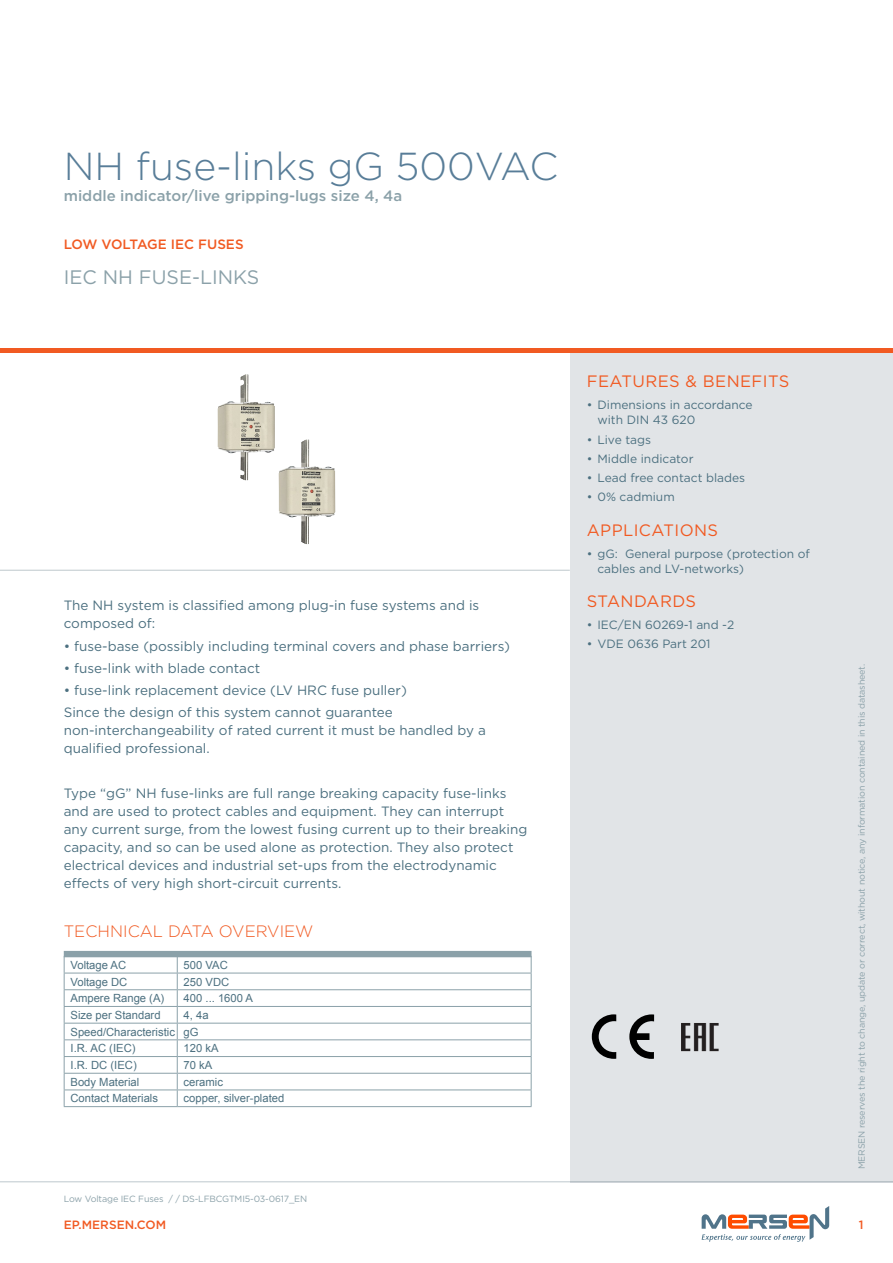
<style>
.page{position:relative;width:893px;height:1263px;background:#fff}
.page>*{position:absolute;margin:0;border:0;box-sizing:border-box;transform-origin:0 0}
.t1{font:300 39px "Gotham";color:#587d98}
.t2{font:19.5px "Gotham";color:#8ba1a9}
.t3{font:16.5px "Gotham";letter-spacing:.025em;color:#f15a22}
.t4{font:300 16.5px "Gotham";color:#f15a22}
.t5{font:500 15px "Gotham";color:#8ba1a9}
.t6{font:13.5px/18px "Gotham";color:#4c7080}
.t7{font:500 13.5px "Gotham";color:#f15a22}
.t8{font:12px/15px "Gotham";color:#4c7080}
.t9{font:500 12px "Gotham";color:#f15a22}
.t10{font:11.25px/16.6px "Arial";color:#4c7080}
.t11{font:9px "Gotham";letter-spacing:-.015em;color:#8ba1a9}
</style>
<div class="page">
<hr style="left:0;top:1181px;width:893px;height:1px;background:#bec8cd">
<div style="left:570px;top:353px;width:323px;height:829px;background:#e1e4e7"></div>
<hr style="left:0;top:349px;width:893px;height:4px;background:#f15a22">
<hr style="left:0;top:570px;width:570px;height:1px;background:#bec8cd">
<svg style="left:702px;top:1206px;width:127px;height:36px"></svg>
<div style="left:64px;top:951px;width:467px;height:6px;background:#8ba1a9"></div>
<hr style="left:64px;top:973px;width:113px;height:1px;background:#8ba1a9">
<hr style="left:177px;top:973px;width:354px;height:1px;background:#8ba1a9">
<hr style="left:64px;top:989px;width:113px;height:1px;background:#8ba1a9">
<hr style="left:177px;top:989px;width:354px;height:1px;background:#8ba1a9">
<hr style="left:64px;top:1006px;width:113px;height:1px;background:#8ba1a9">
<hr style="left:177px;top:1006px;width:354px;height:1px;background:#8ba1a9">
<hr style="left:64px;top:1023px;width:113px;height:1px;background:#8ba1a9">
<hr style="left:177px;top:1023px;width:354px;height:1px;background:#8ba1a9">
<hr style="left:64px;top:1039px;width:113px;height:1px;background:#8ba1a9">
<hr style="left:177px;top:1039px;width:354px;height:1px;background:#8ba1a9">
<hr style="left:64px;top:1056px;width:113px;height:1px;background:#8ba1a9">
<hr style="left:177px;top:1056px;width:354px;height:1px;background:#8ba1a9">
<hr style="left:64px;top:1073px;width:113px;height:1px;background:#8ba1a9">
<hr style="left:177px;top:1073px;width:354px;height:1px;background:#8ba1a9">
<hr style="left:64px;top:1089px;width:113px;height:1px;background:#8ba1a9">
<svg style="left:64px;top:957px;width:1px;height:149px"></svg>
<hr style="left:64px;top:1106px;width:113px;height:1px;background:#8ba1a9">
<hr style="left:177px;top:1089px;width:354px;height:1px;background:#8ba1a9">
<svg style="left:177px;top:957px;width:1px;height:149px"></svg>
<svg style="left:531px;top:957px;width:1px;height:149px"></svg>
<hr style="left:177px;top:1106px;width:354px;height:1px;background:#8ba1a9">
<img style="left:217px;top:374px;width:118px;height:170px">
<svg style="left:629px;top:1014px;width:25px;height:45px"></svg>
<svg style="left:592px;top:1014px;width:24px;height:45px"></svg>
<img style="left:681px;top:1023px;width:38px;height:29px">
<h1 class="t1" style="left:64px;top:142px;width:496px">NH fuse-links gG 500VAC</h1>
<p class="t5" style="left:64px;top:186px;width:340px">middle indicator/live gripping-lugs size 4, 4a</p>
<p class="t7" style="left:64px;top:235px;width:181px">LOW VOLTAGE IEC FUSES</p>
<h2 class="t2" style="left:64px;top:264px;width:197px">IEC NH FUSE-LINKS</h2>
<p class="t6" style="left:64px;top:596px;width:417px">The NH system is classified among plug-in fuse systems and is composed of:</p>
<p class="t6" style="left:64px;top:637px;width:448px">• fuse-base (possibly including terminal covers and phase barriers)</p>
<p class="t6" style="left:64px;top:659px;width:198px">• fuse-link with blade contact</p>
<p class="t6" style="left:64px;top:679px;width:345px;line-height:22.2px">• fuse-link replacement device (LV HRC fuse puller)<br>Since the design of this system cannot guarantee</p>
<p class="t6" style="left:64px;top:721px;width:424px">non-interchangeability of rated current it must be handled by a qualified professional.</p>
<p class="t6" style="left:64px;top:784px;width:465px">Type “gG” NH fuse-links are full range breaking capacity fuse-links and are used to protect cables and equipment. They can interrupt any current surge, from the lowest fusing current up to their breaking capacity, and so can be used alone as protection. They also protect electrical devices and industrial set-ups from the electrodynamic effects of very high short-circuit currents.</p>
<p class="t4" style="left:64px;top:921px;width:251px">TECHNICAL DATA OVERVIEW</p>
<p class="t10" style="left:71px;top:957px;width:57px">Voltage AC</p>
<p class="t10" style="left:184px;top:957px;width:46px">500 VAC</p>
<p class="t10" style="left:71px;top:973px;width:58px">Voltage DC</p>
<p class="t10" style="left:184px;top:973px;width:47px">250 VDC</p>
<p class="t10" style="left:71px;top:990px;width:95px">Ampere Range (A)</p>
<p class="t10" style="left:184px;top:990px;width:71px">400 ... 1600 A</p>
<p class="t10" style="left:71px;top:1007px;width:92px">Size per Standard</p>
<p class="t10" style="left:71px;top:1007px;width:140px;text-indent:113px">4, 4a<br>Speed/Characteristic gG<br>I.R. AC (IEC)</p>
<p class="t10" style="left:184px;top:1040px;width:37px">120 kA</p>
<p class="t10" style="left:71px;top:1057px;width:68px">I.R. DC (IEC)</p>
<p class="t10" style="left:184px;top:1057px;width:30px">70 kA</p>
<p class="t10" style="left:71px;top:1073px;width:70px">Body Material</p>
<p class="t10" style="left:184px;top:1073px;width:41px">ceramic</p>
<p class="t10" style="left:71px;top:1090px;width:89px">Contact Materials</p>
<p class="t10" style="left:184px;top:1090px;width:102px">copper, silver-plated</p>
<p class="t3" style="left:587px;top:371px;width:204px">FEATURES &amp; BENEFITS</p>
<p class="t8" style="left:597px;top:397px;width:157px;text-indent:-11px">• Dimensions in accordance with DIN 43 620</p>
<p class="t8" style="left:587px;top:432px;width:66px">• Live tags</p>
<p class="t8" style="left:587px;top:451px;width:108px">• Middle indicator</p>
<p class="t8" style="left:587px;top:470px;width:160px">• Lead free contact blades</p>
<p class="t8" style="left:587px;top:489px;width:89px">• 0% cadmium</p>
<p class="t3" style="left:587px;top:519px;width:133px">APPLICATIONS</p>
<p class="t8" style="left:597px;top:546px;width:214px;text-indent:-11px">• gG: General purpose (protection of cables and LV-networks)</p>
<p class="t3" style="left:587px;top:591px;width:111px">STANDARDS</p>
<p class="t8" style="left:587px;top:617px;width:149px">• IEC/EN 60269-1 and -2</p>
<p class="t8" style="left:587px;top:636px;width:125px">• VDE 0636 Part 201</p>
<p class="t11" style="left:856px;top:1169px;width:507px;rotate:-90deg">MERSEN reserves the right to change, update or correct, without notice, any information contained in this datasheet.</p>
<p class="t11" style="left:64px;top:1193px;width:245px">Low Voltage IEC Fuses / / DS-LFBCGTMI5-03-0617_EN</p>
<p class="t9" style="left:64px;top:1217px;width:104px">EP.MERSEN.COM</p>
<p class="t9" style="left:859px;top:1217px;width:6px">1</p>
</div>
